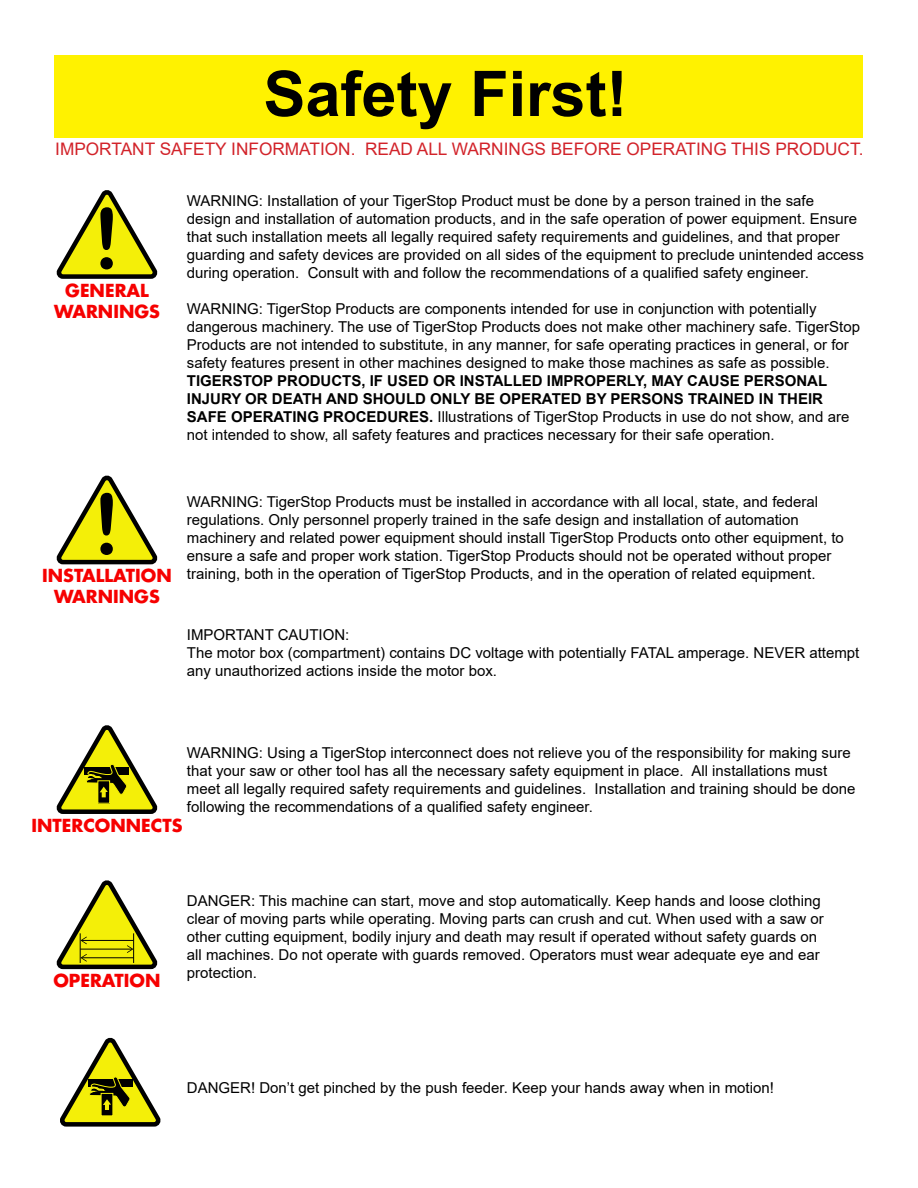
<style>
.page{position:relative;width:918px;height:1188px;background:#fff}
.page>*{position:absolute;margin:0;border:0;box-sizing:border-box;transform-origin:0 0}
.t1{font:700 63px "Arial";color:#000}
.t2{font:700 17.55px/21px "Futura Std";color:#f60000;text-align:center}
.t3{font:17.25px "Arial";color:#d2232a}
.t4{font:15px/18px "Arial";color:#000}
.t5{font:700 15px/18px "Arial";color:#000}
.s1{font-weight:400}
</style>
<div class="page">
<div style="left:55px;top:55px;width:808px;height:82px;background:#fff200"></div>
<svg style="left:56px;top:190px;width:102px;height:89px"></svg>
<svg style="left:56px;top:476px;width:102px;height:89px"></svg>
<svg style="left:56px;top:725px;width:102px;height:89px"></svg>
<svg style="left:56px;top:880px;width:102px;height:90px"></svg>
<svg style="left:60px;top:1038px;width:100px;height:89px"></svg>
<h1 class="t1" style="left:263px;top:49px;width:366px">Safety First!</h1>
<p class="t3" style="left:55px;top:137px;width:810px">IMPORTANT SAFETY INFORMATION. READ ALL WARNINGS BEFORE OPERATING THIS PRODUCT.</p>
<p class="t2" style="left:54px;top:279px;width:107px">GENERAL<br>WARNINGS</p>
<p class="t4" style="left:187px;top:191px;width:679px">WARNING: Installation of your TigerStop Product must be done by a person trained in the safe<br>design and installation of automation products, and in the safe operation of power equipment. Ensure that such installation meets all legally required safety requirements and guidelines, and that proper guarding and safety devices are provided on all sides of the equipment to preclude unintended access during operation. Consult with and follow the recommendations of a qualified safety engineer.</p>
<p class="t4" style="left:187px;top:299px;width:675px">WARNING: TigerStop Products are components intended for use in conjunction with potentially dangerous machinery. The use of TigerStop Products does not make other machinery safe. TigerStop Products are not intended to substitute, in any manner, for safe operating practices in general, or for safety features present in other machines designed to make those machines as safe as possible.</p>
<p class="t5" style="left:187px;top:371px;width:664px">TIGERSTOP PRODUCTS, IF USED OR INSTALLED IMPROPERLY, MAY CAUSE PERSONAL INJURY OR DEATH AND SHOULD ONLY BE OPERATED BY PERSONS TRAINED IN THEIR SAFE OPERATING PROCEDURES. <span class="s1">Illustrations of TigerStop Products in use do not show, and are not intended to show, all safety features and practices necessary for their safe operation.</span></p>
<p class="t2" style="left:42px;top:565px;width:131px">INSTALLATION<br>WARNINGS</p>
<p class="t4" style="left:187px;top:493px;width:659px">WARNING: TigerStop Products must be installed in accordance with all local, state, and federal regulations. Only personnel properly trained in the safe design and installation of automation machinery and related power equipment should install TigerStop Products onto other equipment, to ensure a safe and proper work station. TigerStop Products should not be operated without proper training, both in the operation of TigerStop Products, and in the operation of related equipment.</p>
<p class="t4" style="left:187px;top:626px;width:674px">IMPORTANT CAUTION:<br>The motor box (compartment) contains DC voltage with potentially FATAL amperage. NEVER attempt any unauthorized actions inside the motor box.</p>
<p class="t4" style="left:187px;top:744px;width:670px">WARNING: Using a TigerStop interconnect does not relieve you of the responsibility for making sure that your saw or other tool has all the necessary safety equipment in place. All installations must meet all legally required safety requirements and guidelines. Installation and training should be done following the recommendations of a qualified safety engineer.</p>
<p class="t2" style="left:31px;top:814px;width:153px">INTERCONNECTS</p>
<p class="t2" style="left:53px;top:970px;width:109px">OPERATION</p>
<p class="t4" style="left:187px;top:892px;width:638px">DANGER: This machine can start, move and stop automatically. Keep hands and loose clothing clear of moving parts while operating. Moving parts can crush and cut. When used with a saw or other cutting equipment, bodily injury and death may result if operated without safety guards on all machines. Do not operate with guards removed. Operators must wear adequate eye and ear protection.</p>
<p class="t4" style="left:187px;top:1079px;width:588px">DANGER! Don’t get pinched by the push feeder. Keep your hands away when in motion!</p>
</div>
